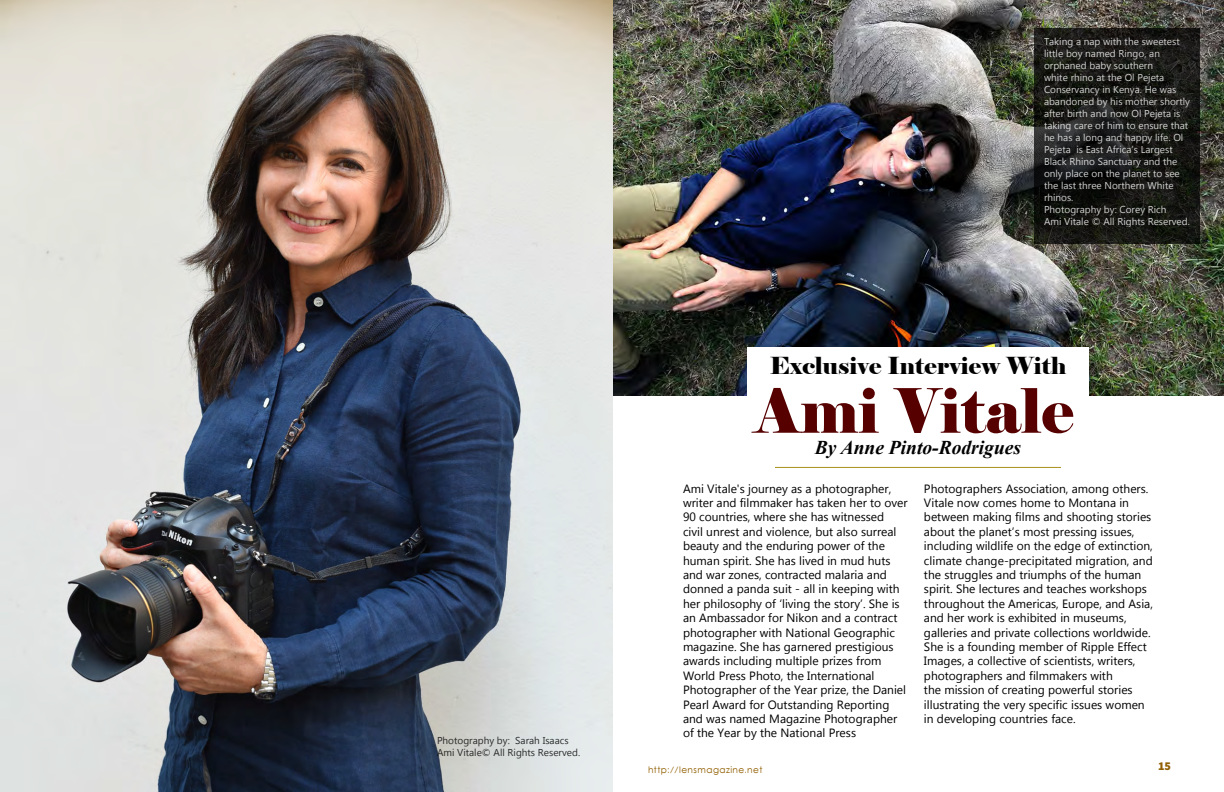
<style>
.page{position:relative;width:1224px;height:792px;background:#fff}
.page>*{position:absolute;margin:0;border:0;box-sizing:border-box;transform-origin:0 0}
.t1{font:61.2px "Elephant";color:#560000}
.t2{font:23.4px "Elephant";color:#000}
.t3{font:italic 700 19.5px "Times New Roman";color:#000}
.t4{font:12px/14.4px "Myanmar Text";color:#000}
.t5{font:900 12px "Source Sans Pro";color:#915f00}
.t6{font:10px/12px "Myanmar Text";color:#fff}
.t7{font:10px/12px "Myanmar Text";color:#000}
.t8{font:9px "Levenim";letter-spacing:.05em;color:#915f00}
</style>
<div class="page">
<img style="left:612px;top:0;width:612px;height:396px">
<img style="left:0;top:0;width:612px;height:792px">
<div style="left:747px;top:347px;width:342px;height:120px;background:#fff"></div>
<hr style="left:775px;top:467px;width:286px;height:1px;background:#a9911c">
<svg style="left:1034px;top:28px;width:166px;height:216px;background:#181815"></svg>
<p class="t7" style="left:437px;top:734px;width:145px">Photography by: Sarah Isaacs<br>Ami Vitale© All Rights Reserved.</p>
<p class="t6" style="left:1044px;top:35px;width:148px">Taking a nap with the sweetest little boy named Ringo, an orphaned baby southern<br>white rhino at the Ol Pejeta<br>Conservancy in Kenya. He was abandoned by his mother shortly after birth and now Ol Pejeta is taking care of him to ensure that he has a long and happy life. Ol<br>Pejeta is East Africa’s Largest<br>Black Rhino Sanctuary and the only place on the planet to see the last three Northern White rhinos.<br>Photography by: Corey Rich<br>Ami Vitale © All Rights Reserved.</p>
<p class="t2" style="left:770px;top:351px;width:298px">Exclusive Interview With</p>
<p class="t1" style="left:755px;top:373px;width:321px">Ami Vitale</p>
<p class="t3" style="left:815px;top:434px;width:208px">By Anne Pinto-Rodrigues</p>
<p class="t4" style="left:683px;top:481px;width:226px">Ami Vitale's journey as a photographer, writer and filmmaker has taken her to over 90 countries, where she has witnessed<br>civil unrest and violence, but also surreal beauty and the enduring power of the human spirit. She has lived in mud huts and war zones, contracted malaria and donned a panda suit - all in keeping with her philosophy of ‘living the story’. She is an Ambassador for Nikon and a contract photographer with National Geographic magazine. She has garnered prestigious awards including multiple prizes from World Press Photo, the International Photographer of the Year prize, the Daniel Pearl Award for Outstanding Reporting and was named Magazine Photographer of the Year by the National Press</p>
<p class="t4" style="left:924px;top:481px;width:230px">Photographers Association, among others.<br>Vitale now comes home to Montana in between making films and shooting stories about the planet’s most pressing issues, including wildlife on the edge of extinction, climate change-precipitated migration, and the struggles and triumphs of the human spirit. She lectures and teaches workshops throughout the Americas, Europe, and Asia, and her work is exhibited in museums, galleries and private collections worldwide.<br>She is a founding member of Ripple Effect Images, a collective of scientists, writers, photographers and filmmakers with<br>the mission of creating powerful stories illustrating the very specific issues women in developing countries face.</p>
<p class="t8" style="left:648px;top:765px;width:116px">http://lensmagazine.net</p>
<p class="t5" style="left:1158px;top:758px;width:14px">15</p>
</div>
